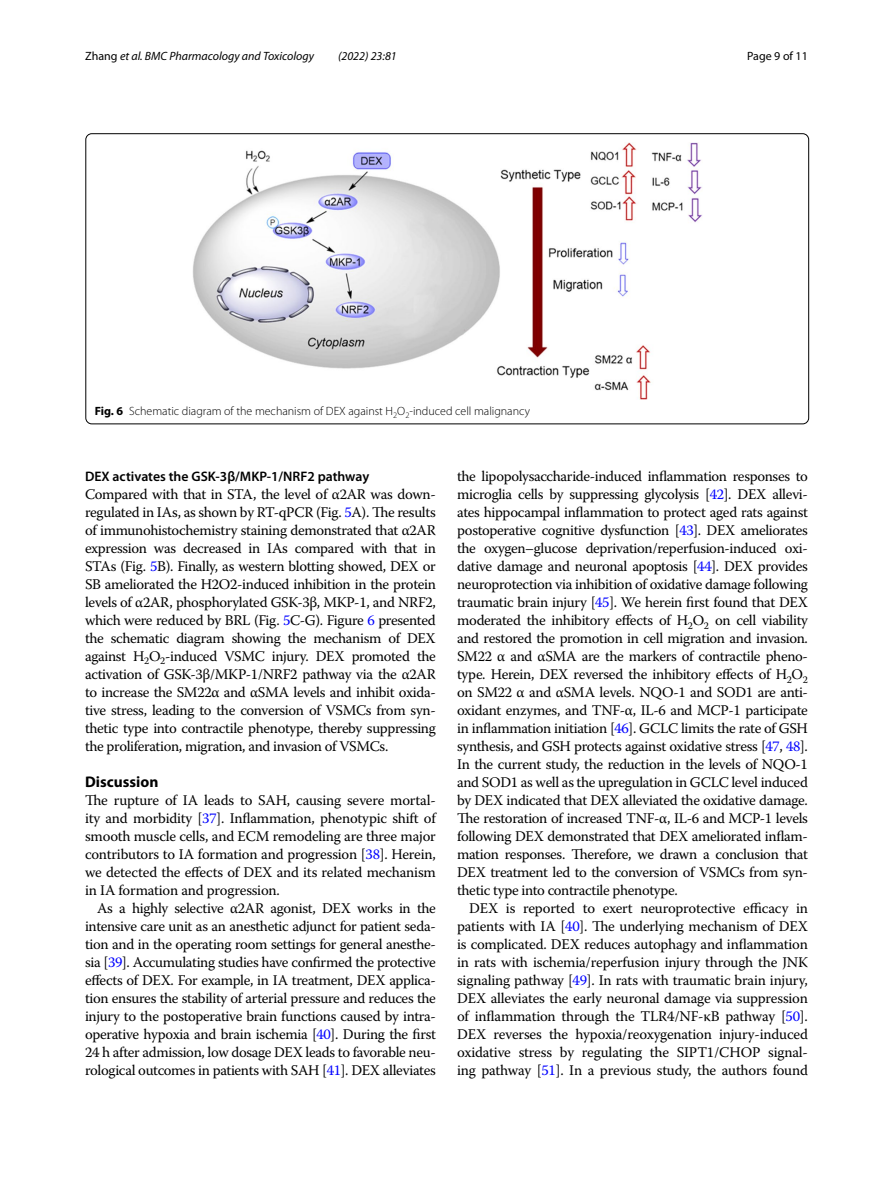
<style>
.page{position:relative;width:893px;height:1187px;background:#fff}
.page>*{position:absolute;margin:0;border:0;box-sizing:border-box;transform-origin:0 0}
.t1{font:700 15.45px "Myriad Pro";color:#000}
.t2{font:14.7px/18px "Warnock Pro";letter-spacing:-.025em;color:#000;text-align:justify}
.t3{font:600 13.8px "Myriad Pro";color:#000}
.t4{font:300 12px "Myriad Pro";color:#000}
.t5{font:italic 12px "Myriad Pro";color:#000}
.t6{font:12px "Myriad Pro";color:#000}
.s1{font-style:normal}
.s2{font-weight:700}
.s3{color:#00f}
</style>
<div class="page">
<img style="left:193px;top:143px;width:509px;height:256px">
<p class="t5" style="left:85px;top:48px;width:231px"><span class="s1">Zhang</span> et al. BMC Pharmacology and Toxicology</p>
<p class="t5" style="left:338px;top:48px;width:60px">(2022) 23:81</p>
<p class="t6" style="left:747px;top:48px;width:62px">Page 9 of 11</p>
<p class="t4" style="left:95px;top:404px;width:437px"><span class="s2">Fig. 6</span> Schematic diagram of the mechanism of DEX against H<sub>2</sub>O<sub>2</sub>-induced cell malignancy</p>
<p class="t3" style="left:85px;top:467px;width:286px">DEX activates the GSK‑3β/MKP‑1/NRF2 pathway</p>
<p class="t2" style="left:85px;top:484px;width:352px">Compared with that in STA, the level of α2AR was down&shy;regulated in IAs, as shown by RT-qPCR (Fig. <span class="s3">5</span>A). The results of immunohistochemistry staining demonstrated that α2AR expression was decreased in IAs compared with that in STAs (Fig. <span class="s3">5</span>B). Finally, as western blotting showed, DEX or SB ameliorated the H2O2-induced inhibition in the protein levels of α2AR, phosphorylated GSK-3β, MKP-1, and NRF2, which were reduced by BRL (Fig. <span class="s3">5</span>C-G). Figure <span class="s3">6</span> presented the schematic diagram showing the mechanism of DEX against H<sub>2</sub>O<sub>2</sub>-induced VSMC injury. DEX promoted the activation of GSK-3β/MKP-1/NRF2 pathway via the α2AR to increase the SM22α and αSMA levels and inhibit oxida&shy;tive stress, leading to the conversion of VSMCs from syn&shy;thetic type into contractile phenotype, thereby suppressing the proliferation, migration, and invasion of VSMCs.</p>
<p class="t1" style="left:85px;top:771px;width:75px">Discussion</p>
<p class="t2" style="left:85px;top:790px;width:352px">The rupture of IA leads to SAH, causing severe mortal&shy;ity and morbidity [<span class="s3">37</span>]. Inflammation, phenotypic shift of smooth muscle cells, and ECM remodeling are three major contributors to IA formation and progression [<span class="s3">38</span>]. Herein, we detected the effects of DEX and its related mechanism in IA formation and progression.</p>
<p class="t2" style="left:85px;top:898px;width:352px;text-indent:12px">As a highly selective α2AR agonist, DEX works in the intensive care unit as an anesthetic adjunct for patient seda&shy;tion and in the operating room settings for general anesthe&shy;sia [<span class="s3">39</span>]. Accumulating studies have confirmed the protective effects of DEX. For example, in IA treatment, DEX applica&shy;tion ensures the stability of arterial pressure and reduces the injury to the postoperative brain functions caused by intra&shy;operative hypoxia and brain ischemia [<span class="s3">40</span>]. During the first 24 h after admission, low dosage DEX leads to favorable neu&shy;rological outcomes in patients with SAH [<span class="s3">41</span>]. DEX alleviates</p>
<p class="t2" style="left:457px;top:467px;width:352px">the lipopolysaccharide-induced inflammation responses to microglia cells by suppressing glycolysis [<span class="s3">42</span>]. DEX allevi&shy;ates hippocampal inflammation to protect aged rats against postoperative cognitive dysfunction [<span class="s3">43</span>]. DEX ameliorates the oxygen–glucose deprivation/reperfusion-induced oxi&shy;dative damage and neuronal apoptosis [<span class="s3">44</span>]. DEX provides neuroprotection via inhibition of oxidative damage following traumatic brain injury [<span class="s3">45</span>]. We herein first found that DEX moderated the inhibitory effects of H<sub>2</sub>O<sub>2</sub> on cell viability and restored the promotion in cell migration and invasion.<br>SM22 α and αSMA are the markers of contractile pheno&shy;type. Herein, DEX reversed the inhibitory effects of H<sub>2</sub>O<sub>2 </sub>on SM22 α and αSMA levels. NQO-1 and SOD1 are anti&shy;oxidant enzymes, and TNF-α, IL-6 and MCP-1 participate in inflammation initiation [<span class="s3">46</span>]. GCLC limits the rate of GSH synthesis, and GSH protects against oxidative stress [<span class="s3">47</span>, <span class="s3">48</span>].<br>In the current study, the reduction in the levels of NQO-1 and SOD1 as well as the upregulation in GCLC level induced by DEX indicated that DEX alleviated the oxidative damage.<br>The restoration of increased TNF-α, IL-6 and MCP-1 levels following DEX demonstrated that DEX ameliorated inflam&shy;mation responses. Therefore, we drawn a conclusion that DEX treatment led to the conversion of VSMCs from syn&shy;thetic type into contractile phenotype.</p>
<p class="t2" style="left:457px;top:899px;width:352px;text-indent:12px">DEX is reported to exert neuroprotective efficacy in patients with IA [<span class="s3">40</span>]. The underlying mechanism of DEX is complicated. DEX reduces autophagy and inflammation in rats with ischemia/reperfusion injury through the JNK signaling pathway [<span class="s3">49</span>]. In rats with traumatic brain injury, DEX alleviates the early neuronal damage via suppression of inflammation through the TLR4/NF-κB pathway [<span class="s3">50</span>].<br>DEX reverses the hypoxia/reoxygenation injury-induced oxidative stress by regulating the SIPT1/CHOP signal&shy;ing pathway [<span class="s3">51</span>]. In a previous study, the authors found</p>
</div>
